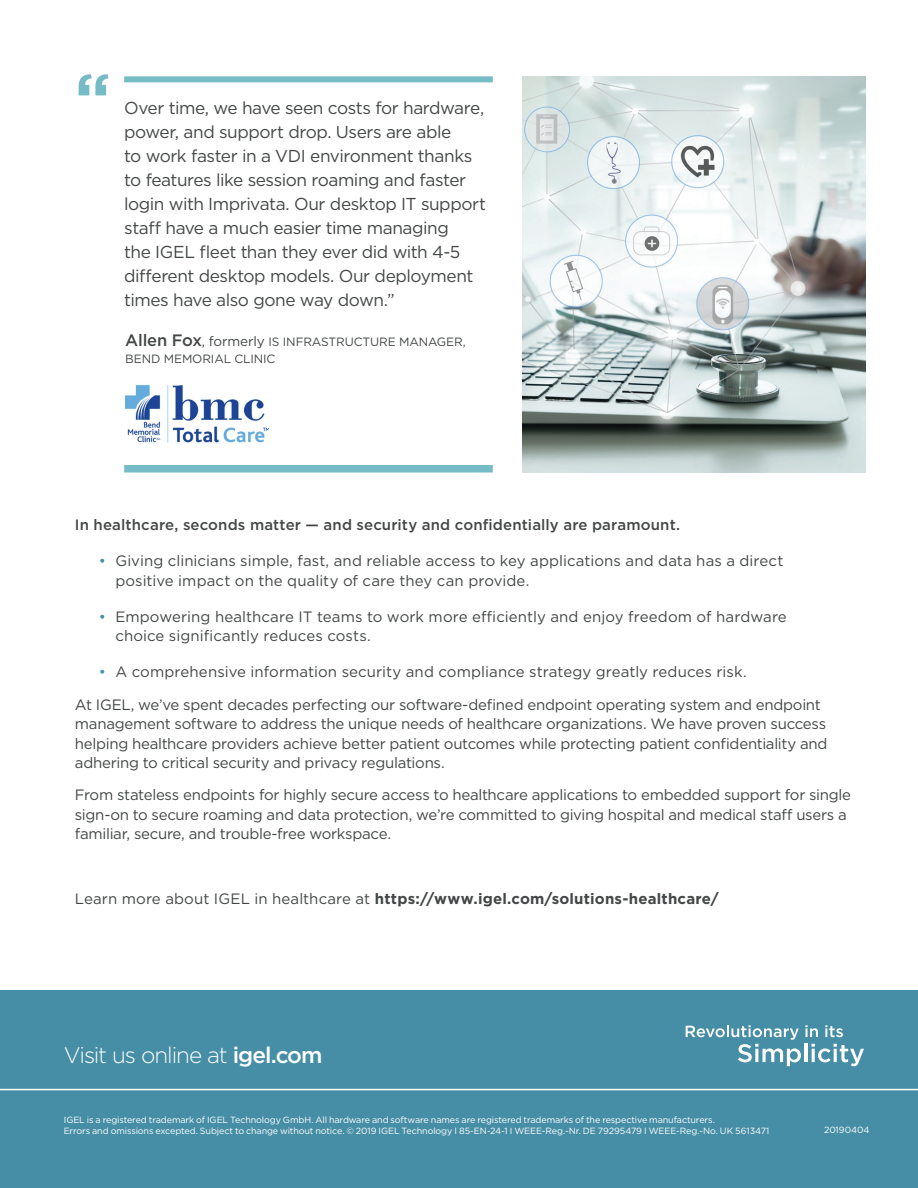
<style>
.page{position:relative;width:918px;height:1188px;background:#fff}
.page>*{position:absolute;margin:0;border:0;box-sizing:border-box;transform-origin:0 0}
.t1{font:700 66px "Gotham";color:#76bcc6}
.t2{font:300 22.5px "Gotham";letter-spacing:-.05em;color:#fff}
.t3{font:17.25px/24px "Gotham";letter-spacing:-.025em;color:#444747}
.t4{font:15px/19.5px "Gotham";letter-spacing:-.015em;color:#444747}
.t5{font:15px/19.5px "Gotham";letter-spacing:.005em;color:#444747}
.t6{font:700 15px "Gotham";letter-spacing:.015em;color:#444747}
.t7{font:500 15px "Gotham";letter-spacing:.01em;color:#444747}
.t8{font:12px/16.5px "Gotham";letter-spacing:-.01em;color:#444747}
.t9{font:9px/10.5px "Gotham";letter-spacing:-.015em;color:#fff}
.s1{font-weight:500;font-size:16.5px}
.s2{font-size:13.5px}
.s3{color:#468ea6}
.s4{font-weight:400}
.s5{font-weight:500}
</style>
<div class="page">
<div style="left:0;top:990px;width:918px;height:198px;background:#468ea6"></div>
<hr style="left:0;top:1089px;width:918px;height:1px;background:#fff">
<svg style="left:686px;top:1025px;width:178px;height:41px"></svg>
<div style="left:124px;top:76px;width:369px;height:6px;background:#76bcc6"></div>
<div style="left:124px;top:465px;width:369px;height:8px;background:#76bcc6"></div>
<img style="left:523px;top:76px;width:343px;height:397px">
<img style="left:125px;top:384px;width:143px;height:59px">
<h1 class="t1" style="left:75px;top:54px;width:37px">“</h1>
<p class="t3" style="left:124px;top:95px;width:363px">Over time, we have seen costs for hardware, power, and support drop. Users are able<br>to work faster in a VDI environment thanks to features like session roaming and faster login with Imprivata. Our desktop IT support staff have a much easier time managing<br>the IGEL fleet than they ever did with 4-5 different desktop models. Our deployment times have also gone way down.”</p>
<p class="t8" style="left:125px;top:333px;width:342px"><span class="s1">Allen Fox</span><span class="s2">, formerly</span> IS INFRASTRUCTURE MANAGER,<br>BEND MEMORIAL CLINIC</p>
<p class="t7" style="left:75px;top:515px;width:607px">In healthcare, seconds matter — and security and confidentially are paramount.</p>
<p class="t5" style="left:115px;top:551px;width:670px;text-indent:-16px"><span class="s3">•</span> Giving clinicians simple, fast, and reliable access to key applications and data has a direct positive impact on the quality of care they can provide.</p>
<p class="t5" style="left:115px;top:607px;width:673px;text-indent:-16px"><span class="s3">•</span> Empowering healthcare IT teams to work more efficiently and enjoy freedom of hardware choice significantly reduces costs.</p>
<p class="t4" style="left:75px;top:656px;width:747px;line-height:32.2px;text-indent:24px"><span class="s3">•</span> A comprehensive information security and compliance strategy greatly reduces risk.<br>At IGEL, we’ve spent decades perfecting our software-defined endpoint operating system and endpoint</p>
<p class="t4" style="left:75px;top:714px;width:754px;text-align:justify">management software to address the unique needs of healthcare organizations. We have proven success helping healthcare providers achieve better patient outcomes while protecting patient confidentiality and adhering to critical security and privacy regulations.</p>
<p class="t4" style="left:75px;top:785px;width:778px">From stateless endpoints for highly secure access to healthcare applications to embedded support for single sign-on to secure roaming and data protection, we’re committed to giving hospital and medical staff users a familiar, secure, and trouble-free workspace.</p>
<p class="t6" style="left:75px;top:889px;width:645px"><span class="s4">Learn more about IGEL in healthcare at</span> https://www.igel.com/solutions-healthcare/</p>
<h2 class="t2" style="left:64px;top:1040px;width:260px">Visit us online at <span class="s5">igel.com</span></h2>
<p class="t9" style="left:64px;top:1115px;width:707px">IGEL is a registered trademark of IGEL Technology GmbH. All hardware and software names are registered trademarks of the respective manufacturers.<br>Errors and omissions excepted. Subject to change without notice. © 2019 IGEL Technology I 85-EN-24-1 I WEEE-Reg.-Nr. DE 79295479 I WEEE-Reg.-No. UK 5613471</p>
<p class="t9" style="left:824px;top:1125px;width:47px">20190404</p>
</div>
